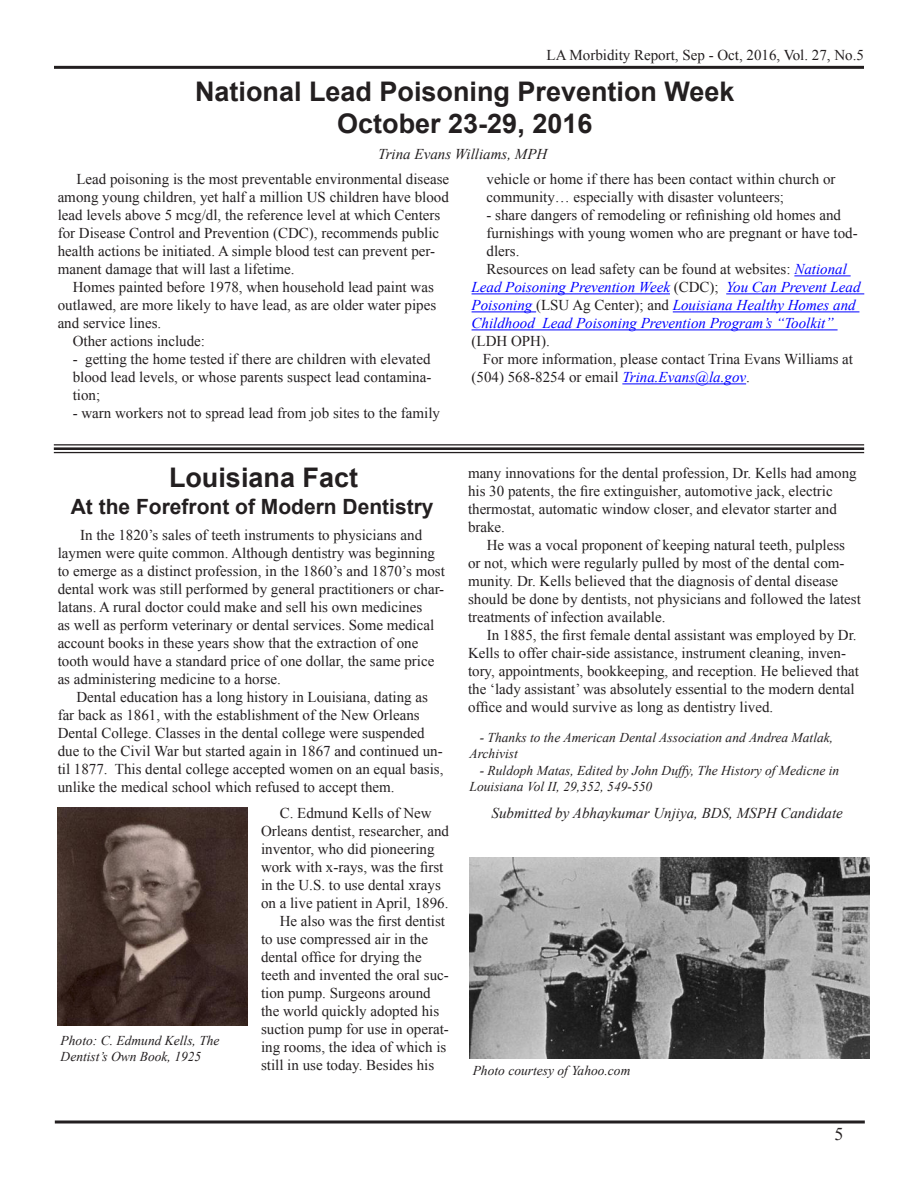
<style>
.page{position:relative;width:918px;height:1188px;background:#fff}
.page>*{position:absolute;margin:0;border:0;box-sizing:border-box;transform-origin:0 0}
.t1{font:700 27px "Arial";color:#231f20}
.t2{font:700 21px "Arial";color:#231f20}
.t3{font:18px "Times New Roman";color:#231f20}
.t4{font:15px/18px "Times New Roman";color:#231f20}
.t5{font:italic 15px/18px "Times New Roman";color:#00f}
.t6{font:italic 15px "Times New Roman";color:#231f20}
.t7{font:italic 13.5px/16.2px "Times New Roman";color:#231f20}
.s1{font-style:normal;color:#231f20}
.s2{font-style:italic;color:#00f}
</style>
<div class="page">
<hr style="left:54px;top:66px;width:810px;height:3px;background:#231f20">
<svg style="left:55px;top:1120px;width:810px;height:4px;background:#595657"></svg>
<hr style="left:54px;top:444px;width:810px;height:1px;background:#231f20">
<hr style="left:54px;top:447px;width:810px;height:3px;background:#231f20">
<hr style="left:54px;top:452px;width:810px;height:1px;background:#231f20">
<hr style="left:794px;top:276px;width:57px;height:1px;background:#00f">
<hr style="left:472px;top:294px;width:198px;height:1px;background:#00f">
<hr style="left:726px;top:294px;width:138px;height:1px;background:#00f">
<hr style="left:472px;top:312px;width:64px;height:1px;background:#00f">
<hr style="left:673px;top:312px;width:186px;height:1px;background:#00f">
<hr style="left:472px;top:330px;width:366px;height:1px;background:#00f">
<hr style="left:622px;top:384px;width:124px;height:1px;background:#00f">
<img style="left:58px;top:807px;width:190px;height:219px">
<img style="left:470px;top:858px;width:400px;height:201px">
<p class="t4" style="left:547px;top:46px;width:319px">LA Morbidity Report, Sep - Oct, 2016, Vol. 27, No.5</p>
<p class="t1" style="left:195px;top:73px;width:541px">National Lead Poisoning Prevention Week</p>
<p class="t1" style="left:337px;top:106px;width:257px">October 23-29, 2016</p>
<p class="t6" style="left:378px;top:144px;width:171px">Trina Evans Williams, MPH</p>
<p class="t4" style="left:58px;top:170px;width:393px;text-indent:19px">Lead poisoning is the most preventable environmental disease among young children, yet half a million US children have blood lead levels above 5 mcg/dl, the reference level at which Centers for Disease Control and Prevention (CDC), recommends public health actions be initiated. A simple blood test can prevent per&shy;manent damage that will last a lifetime.</p>
<p class="t4" style="left:58px;top:278px;width:380px;text-indent:15px">Homes painted before 1978, when household lead paint was outlawed, are more likely to have lead, as are older water pipes and service lines.</p>
<p class="t4" style="left:73px;top:332px;width:134px">Other actions include:</p>
<p class="t4" style="left:73px;top:350px;width:360px;text-align:justify">- getting the home tested if there are children with elevated blood lead levels, or whose parents suspect lead contamina&shy;tion;</p>
<p class="t4" style="left:73px;top:404px;width:369px">- warn workers not to spread lead from job sites to the family</p>
<p class="t4" style="left:487px;top:170px;width:351px">vehicle or home if there has been contact within church or community… especially with disaster volunteers;</p>
<p class="t4" style="left:487px;top:206px;width:373px">- share dangers of remodeling or refinishing old homes and furnishings with young women who are pregnant or have tod&shy;dlers.</p>
<p class="t5" style="left:472px;top:260px;width:390px;text-indent:15px"><span class="s1">Resources on lead safety can be found at websites:</span> National Lead Poisoning Prevention Week <span class="s1">(CDC);</span> You Can Prevent Lead Poisoning <span class="s1">(LSU Ag Center); and</span> Louisiana Healthy Homes and Childhood Lead Poisoning Prevention Program’s “Toolkit” <span class="s1">(LDH OPH).</span></p>
<p class="t4" style="left:472px;top:350px;width:383px;text-indent:11px">For more information, please contact Trina Evans Williams at (504) 568-8254 or email <span class="s2">Trina.Evans@la.gov</span>.</p>
<p class="t1" style="left:169px;top:460px;width:191px">Louisiana Fact</p>
<p class="t2" style="left:71px;top:493px;width:364px">At the Forefront of Modern Dentistry</p>
<p class="t4" style="left:58px;top:525px;width:389px;text-indent:22px">In the 1820’s sales of teeth instruments to physicians and laymen were quite common. Although dentistry was beginning to emerge as a distinct profession, in the 1860’s and 1870’s most dental work was still performed by general practitioners or char&shy;latans. A rural doctor could make and sell his own medicines<br>as well as perform veterinary or dental services. Some medical account books in these years show that the extraction of one tooth would have a standard price of one dollar, the same price as administering medicine to a horse.</p>
<p class="t4" style="left:58px;top:687px;width:387px;text-indent:19px">Dental education has a long history in Louisiana, dating as far back as 1861, with the establishment of the New Orleans Dental College. Classes in the dental college were suspended due to the Civil War but started again in 1867 and continued un&shy;til 1877. This dental college accepted women on an equal basis, unlike the medical school which refused to accept them.</p>
<p class="t7" style="left:61px;top:1032px;width:161px">Photo: C. Edmund Kells, The<br>Dentist’s Own Book, 1925</p>
<p class="t4" style="left:280px;top:803px;width:154px">C. Edmund Kells of New</p>
<p class="t4" style="left:261px;top:821px;width:190px">Orleans dentist, researcher, and</p>
<p class="t4" style="left:261px;top:839px;width:175px">inventor, who did pioneering</p>
<p class="t4" style="left:261px;top:857px;width:184px">work with x-rays, was the first</p>
<p class="t4" style="left:261px;top:875px;width:181px">in the U.S. to use dental xrays</p>
<p class="t4" style="left:261px;top:893px;width:189px">on a live patient in April, 1896.</p>
<p class="t4" style="left:280px;top:911px;width:167px">He also was the first dentist</p>
<p class="t4" style="left:261px;top:929px;width:169px">to use compressed air in the</p>
<p class="t4" style="left:261px;top:947px;width:162px">dental office for drying the</p>
<p class="t4" style="left:261px;top:965px;width:189px">teeth and invented the oral suc-</p>
<p class="t4" style="left:261px;top:983px;width:171px">tion pump. Surgeons around</p>
<p class="t4" style="left:261px;top:1001px;width:180px">the world quickly adopted his</p>
<p class="t4" style="left:261px;top:1019px;width:189px">suction pump for use in operat-</p>
<p class="t4" style="left:261px;top:1037px;width:187px">ing rooms, the idea of which is</p>
<p class="t4" style="left:261px;top:1055px;width:175px">still in use today. Besides his</p>
<p class="t4" style="left:468px;top:464px;width:390px">many innovations for the dental profession, Dr. Kells had among his 30 patents, the fire extinguisher, automotive jack, electric thermostat, automatic window closer, and elevator starter and brake.</p>
<p class="t4" style="left:468px;top:536px;width:394px;text-indent:19px">He was a vocal proponent of keeping natural teeth, pulpless or not, which were regularly pulled by most of the dental com&shy;munity. Dr. Kells believed that the diagnosis of dental disease should be done by dentists, not physicians and followed the latest treatments of infection available.</p>
<p class="t4" style="left:468px;top:626px;width:393px;text-indent:19px">In 1885, the first female dental assistant was employed by Dr.<br>Kells to offer chair-side assistance, instrument cleaning, inven&shy;tory, appointments, bookkeeping, and reception. He believed that the ‘lady assistant’ was absolutely essential to the modern dental office and would survive as long as dentistry lived.</p>
<p class="t7" style="left:470px;top:729px;width:365px;text-indent:10px">- Thanks to the American Dental Association and Andrea Matlak,<br>Archivist</p>
<p class="t7" style="left:470px;top:762px;width:371px;text-indent:10px">- Ruldoph Matas, Edited by John Duffy, The History of Medicne in<br>Louisiana Vol II, 29,352, 549-550</p>
<p class="t6" style="left:492px;top:803px;width:353px">Submitted by Abhaykumar Unjiya, BDS, MSPH Candidate</p>
<p class="t7" style="left:473px;top:1062px;width:159px">Photo courtesy of Yahoo.com</p>
<p class="t3" style="left:834px;top:1122px;width:10px">5</p>
</div>
